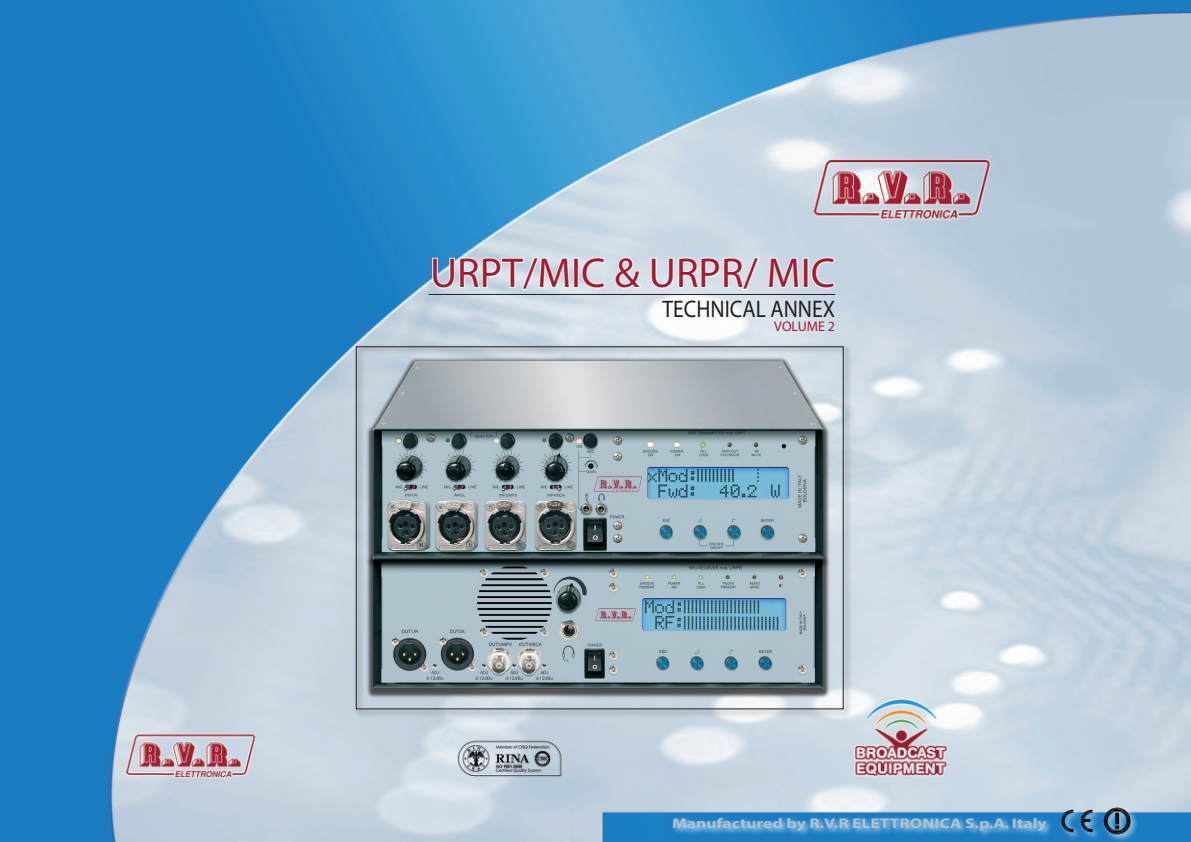
<style>
.page{position:relative;width:1191px;height:842px;background:#fff}
.page>*{position:absolute;margin:0;border:0;box-sizing:border-box;transform-origin:0 0}
.t1{font:42px "Myriad";color:#a51c31}
.t2{font:24px "Myriad";color:#231f20;scale:.9 1}
.t3{font:700 14px "Myriad";color:#b0c2d3;scale:1.25 1}
.t4{font:14px "Myriad";color:#a51c31}
</style>
<div class="page">
<img style="left:0;top:0;width:1191px;height:842px">
<svg style="left:431px;top:256px;width:140px;height:35px"></svg>
<div style="left:573px;top:258px;width:6px;height:30px;border:2px solid #fff"></div>
<svg style="left:581px;top:256px;width:25px;height:34px"></svg>
<svg style="left:614px;top:256px;width:28px;height:34px"></svg>
<svg style="left:650px;top:256px;width:111px;height:35px"></svg>
<svg style="left:767px;top:257px;width:33px;height:32px"></svg>
<div style="left:803px;top:258px;width:5px;height:30px;border:2px solid #fff"></div>
<svg style="left:810px;top:256px;width:26px;height:34px"></svg>
<hr style="left:429px;top:294px;width:406px;height:1px;background:#231f20">
<div style="left:670px;top:804px;width:469px;height:38px;background:#fff;opacity:.75"></div>
<svg style="left:1080px;top:810px;width:12px;height:23px"></svg>
<svg style="left:1061px;top:810px;width:12px;height:23px"></svg>
<svg style="left:1103px;top:807px;width:27px;height:28px"></svg>
<div style="left:352px;top:343px;width:500px;height:376px;background:#231f20;opacity:.75"></div>
<h1 class="t1" style="left:430px;top:252px;width:406px">URPT/MIC &amp; URPR/ MIC</h1>
<h2 class="t2" style="left:662px;top:297px;width:193px">TECHNICAL ANNEX</h2>
<p class="t4" style="left:774px;top:319px;width:62px">VOLUME 2</p>
<p class="t3" style="left:672px;top:816px;width:301px">Manufactured by R.V.R ELETTRONICA S.p.A. Italy</p>
</div>
